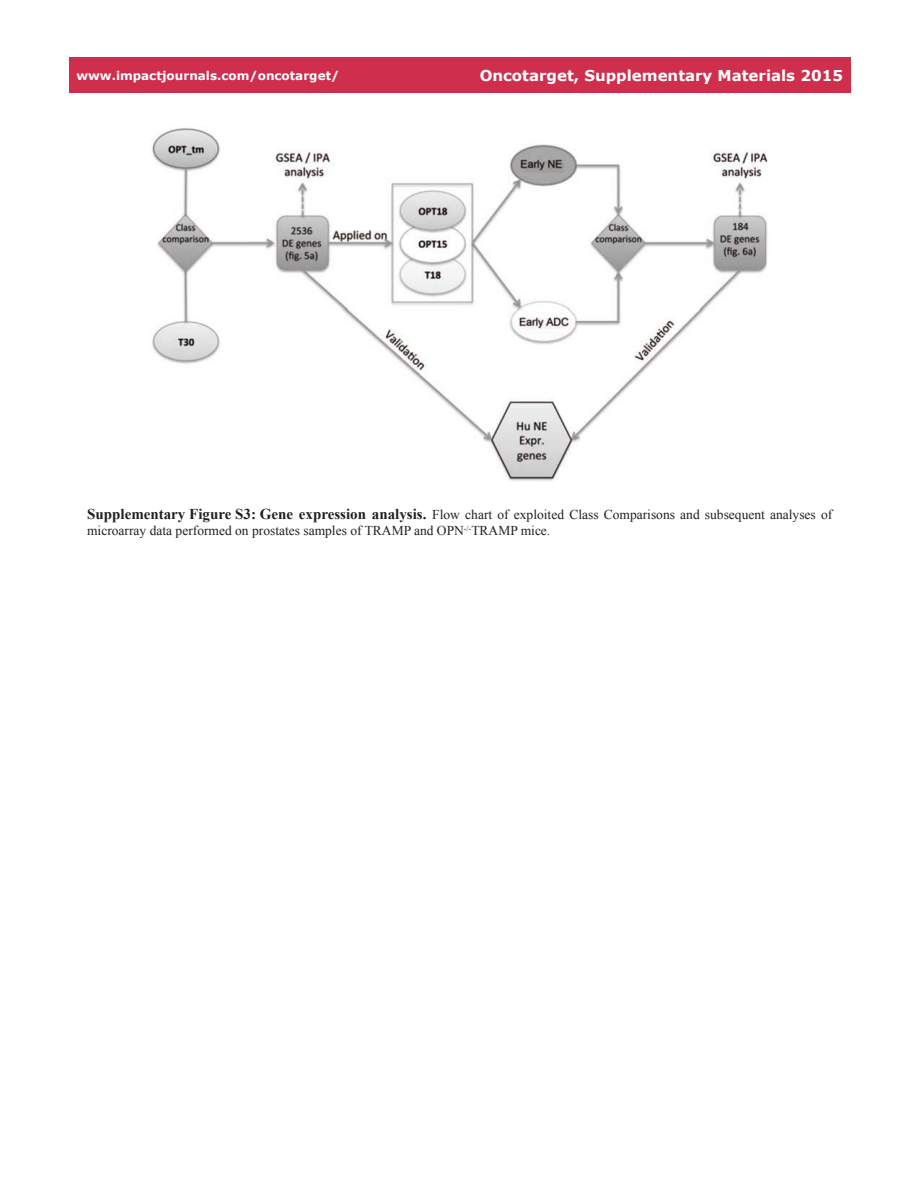
<style>
.page{position:relative;width:918px;height:1188px;background:#fff}
.page>*{position:absolute;margin:0;border:0;box-sizing:border-box;transform-origin:0 0}
.t1{font:700 15px "Verdana";color:#fff}
.t2{font:13.5px/16.2px "Times New Roman";color:#231f20}
.t3{font:700 12px "Verdana";color:#fff}
.s1{font-weight:700;font-size:15px}
</style>
<div class="page">
<div style="left:69px;top:57px;width:781px;height:36px;background:#cf2e4c"></div>
<img style="left:151px;top:128px;width:617px;height:353px">
<p class="t3" style="left:76px;top:67px;width:264px">www.impactjournals.com/oncotarget/</p>
<p class="t1" style="left:480px;top:65px;width:365px">Oncotarget, Supplementary Materials 2015</p>
<p class="t2" style="left:87px;top:506px;width:747px"><span class="s1">Supplementary Figure S3: Gene expression analysis.</span> Flow chart of exploited Class Comparisons and subsequent analyses of microarray data performed on prostates samples of TRAMP and OPN<sup>-/-</sup>TRAMP mice.</p>
</div>
